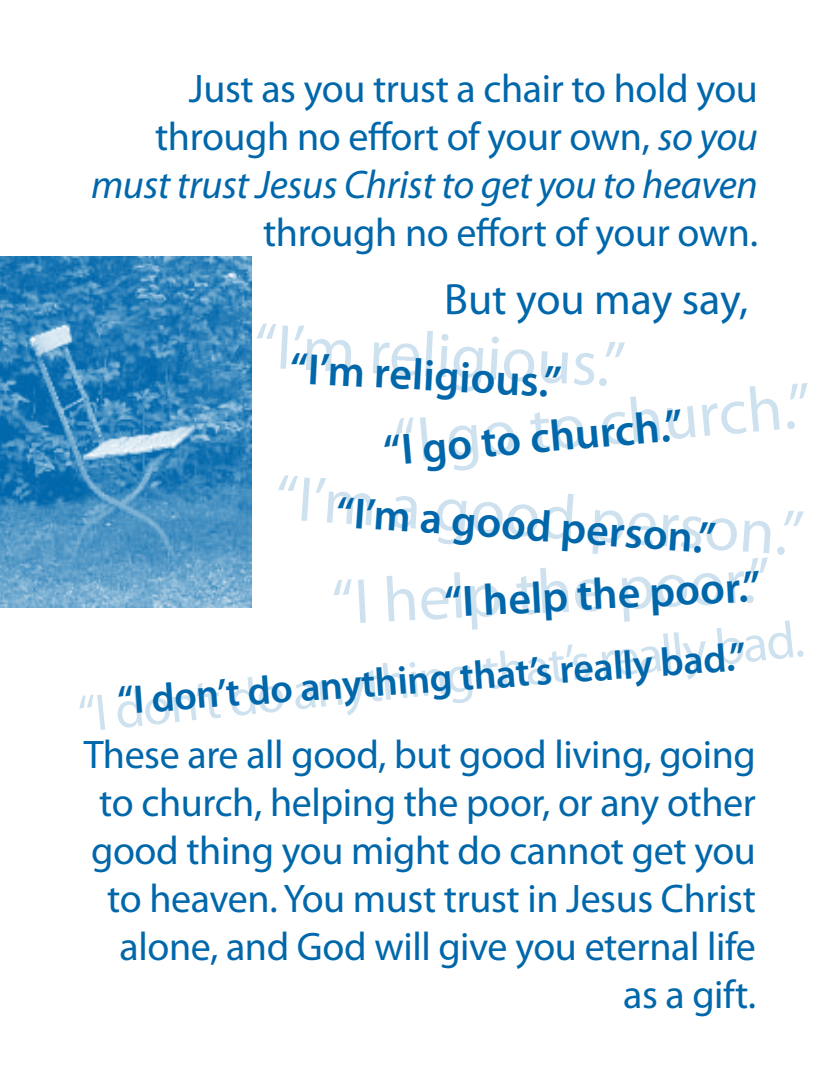
<style>
.page{position:relative;width:828px;height:1080px;background:#fff}
.page>*{position:absolute;margin:0;border:0;box-sizing:border-box;transform-origin:0 0}
.t1{font:64px "Myriad Pro";color:#0067ab}
.t2{font:52px "Myriad Pro";color:#0067ab}
.t3{font:600 44px "Myriad Pro";color:#0067ab}
.t4{font:44px "Myriad Pro";color:#0067ab}
.t5{font:40px/48px "Myriad Pro";letter-spacing:-.01em;color:#0067ab;text-align:right}
.t6{font:600 40px "Myriad Pro";color:#0067ab}
.s1{font-style:italic}
</style>
<div class="page">
<img style="left:0;top:257px;width:252px;height:351px">
<p class="t5" style="left:91px;top:64px;width:668px">Just as you trust a chair to hold you through no effort of your own, <span class="s1">so you must trust Jesus Christ to get you to heaven</span></p>
<p class="t5" style="left:263px;top:208px;width:496px">through no effort of your own.</p>
<p class="t4" style="left:444px;top:272px;width:305px">But you may say,</p>
<h1 class="t1" style="left:256px;top:306px;width:373px;rotate:3deg">“I’m religious.”</h1>
<p class="t3" style="left:292px;top:340px;width:273px;rotate:3deg">“I’m religious.”</p>
<p class="t3" style="left:381px;top:423px;width:302px;rotate:-5deg">“I go to church.”</p>
<h1 class="t1" style="left:391px;top:402px;width:420px;rotate:-5deg">“I go to church.”</h1>
<h1 class="t1" style="left:278px;top:458px;width:531px;rotate:4deg">“I’m a good person.”</h1>
<p class="t3" style="left:338px;top:484px;width:382px;rotate:4deg">“I’m a good person.”</p>
<h1 class="t1" style="left:330px;top:563px;width:441px;rotate:-3deg">“I help the poor.”</h1>
<p class="t3" style="left:443px;top:575px;width:318px;rotate:-3deg">“I help the poor.”</p>
<h2 class="t2" style="left:75px;top:683px;width:731px;rotate:-6deg">“I don’t do anything that’s really bad.</h2>
<p class="t6" style="left:116px;top:675px;width:631px;rotate:-4deg">“I don’t do anything that’s really bad.”</p>
<p class="t5" style="left:84px;top:730px;width:674px">These are all good, but good living, going to church, helping the poor, or any other good thing you might do cannot get you to heaven. You must trust in Jesus Christ alone, and God will give you eternal life as a gift.</p>
</div>
